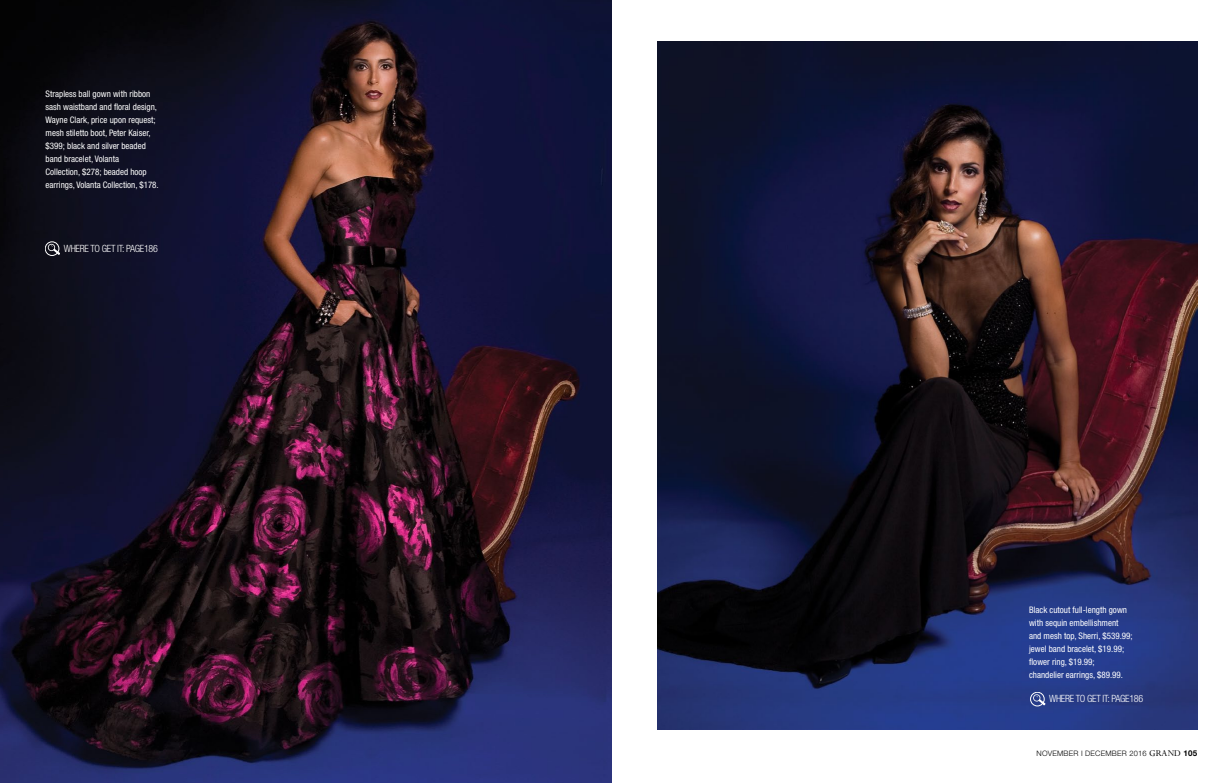
<style>
.page{position:relative;width:1224px;height:783px;background:#fff}
.page>*{position:absolute;margin:0;border:0;box-sizing:border-box;transform-origin:0 0}
.t1{font:300 condensed 10px "Helvetica Neue LT Std";letter-spacing:-.03em;color:#fff}
.t2{font:condensed 9px/13px "Helvetica Neue LT Std";color:#fff}
.t3{font:300 7.5px "Helvetica Neue LT Std";letter-spacing:.03em;color:#000}
.s1{font-family:"Perpetua Std";font-weight:400;font-size:10px}
.s2{font-weight:700;font-size:8px}
</style>
<div class="page">
<img style="left:0;top:0;width:612px;height:783px">
<div style="left:45px;top:242px;width:14px;height:14px;border:1px solid #fff;border-radius:50%"></div>
<svg style="left:47px;top:243px;width:13px;height:12px"></svg>
<img style="left:657px;top:41px;width:540px;height:688px">
<div style="left:1030px;top:692px;width:14px;height:14px;border:1px solid #fff;border-radius:50%"></div>
<svg style="left:1033px;top:694px;width:12px;height:11px"></svg>
<p class="t2" style="left:46px;top:87px;width:115px">Strapless ball gown with ribbon sash waistband and floral design,<br>Wayne Clark, price upon request; mesh stiletto boot, Peter Kaiser, $399; black and silver beaded band bracelet, Volanta<br>Collection, $278; beaded hoop earrings, Volanta Collection, $178.</p>
<p class="t1" style="left:64px;top:242px;width:96px">WHERE TO GET IT: PAGE186</p>
<p class="t2" style="left:1029px;top:603px;width:105px">Black cutout full-length gown with sequin embellishment and mesh top, Sherri, $539.99; jewel band bracelet, $19.99; flower ring, $19.99;<br>chandelier earrings, $89.99.</p>
<p class="t1" style="left:1049px;top:693px;width:96px">WHERE TO GET IT: PAGE186</p>
<p class="t3" style="left:1037px;top:749px;width:162px">NOVEMBER I DECEMBER 2016 <span class="s1">GRAND</span> <span class="s2">105</span></p>
</div>
